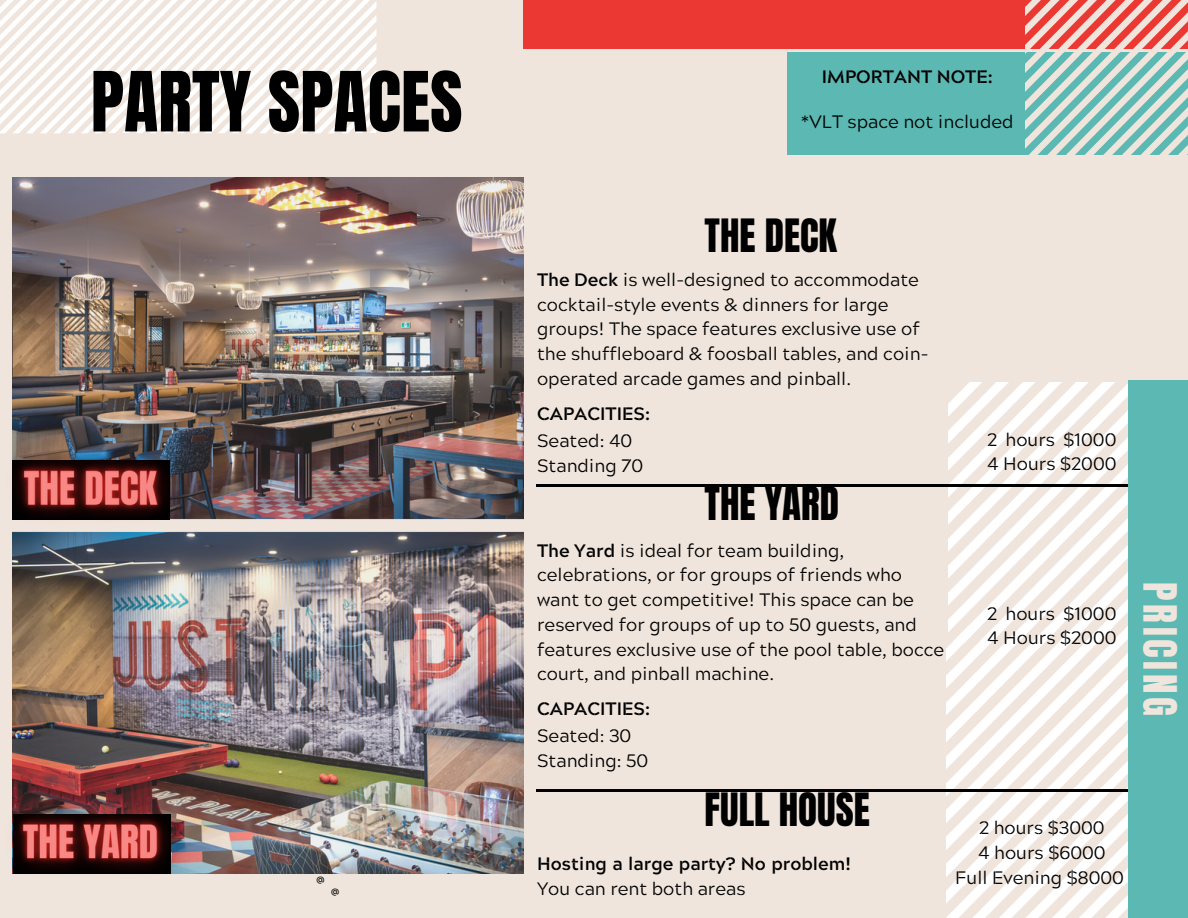
<style>
.page{position:relative;width:1188px;height:918px;background:#efe5dc}
.page>*{position:absolute;margin:0;border:0;box-sizing:border-box;transform-origin:0 0}
.t1{font:70.5px "Anton";color:#000}
.t2{font:39px "Anton";color:#000}
.t3{font:39px "Anton";letter-spacing:.09em;color:#efe5dc}
.t4{font:18px/24.8px "Acherus Militant 1";color:#000}
.t5{font:700 18px/27px "Acherus Militant 1";color:#000}
.s1{font-weight:700}
.s2{font-weight:400}
</style>
<div class="page">
<img style="left:12px;top:178px;width:511px;height:696px">
<svg style="left:0;top:0;width:377px;height:133px"></svg>
<svg style="left:536px;top:484px;width:410px;height:3px"></svg>
<svg style="left:946px;top:382px;width:182px;height:536px"></svg>
<svg style="left:536px;top:781px;width:592px;height:19px"></svg>
<div style="left:1128px;top:381px;width:60px;height:537px;background:#5cb8b2"></div>
<div style="left:787px;top:52px;width:401px;height:103px;background:#5cb8b2"></div>
<div style="left:524px;top:0;width:664px;height:49px;background:#eb3833"></div>
<svg style="left:1025px;top:0;width:163px;height:155px"></svg>
<img style="left:12px;top:420px;width:187px;height:139px">
<img style="left:12px;top:773px;width:187px;height:101px">
<h3 class="t1" style="left:91px;top:51px;width:373px">PARTY SPACES</h3>
<h3 class="t5" style="left:822px;top:64px;width:172px">IMPORTANT NOTE:</h3>
<h3 class="t4" style="left:801px;top:111px;width:214px">*VLT space not included</h3>
<h3 class="t2" style="left:705px;top:208px;width:134px">THE DECK</h3>
<p class="t4" style="left:537px;top:269px;width:393px"><span class="s1">The Deck</span> is well-designed to accommodate cocktail-style events &amp; dinners for large groups! The space features exclusive use of the shuffleboard &amp; foosball tables, and coin&shy;operated arcade games and pinball.</p>
<p class="t5" style="left:537px;top:402px;width:115px">CAPACITIES:<br><span class="s2">Seated: 40</span></p>
<p class="t4" style="left:537px;top:455px;width:108px">Standing 70</p>
<h2 class="t2" style="left:705px;top:475px;width:136px">THE YARD</h2>
<h2 class="t4" style="left:537px;top:540px;width:409px"><span class="s1">The Yard</span> is ideal for team building, celebrations, or for groups of friends who want to get competitive! This space can be reserved for groups of up to 50 guests, and features exclusive use of the pool table, bocce court, and pinball machine.</h2>
<h2 class="t5" style="left:537px;top:697px;width:115px">CAPACITIES:<br><span class="s2">Seated: 30</span></h2>
<h2 class="t4" style="left:537px;top:750px;width:113px">Standing: 50</h2>
<h3 class="t2" style="left:705px;top:781px;width:167px">FULL HOUSE</h3>
<h1 class="t5" style="left:537px;top:853px;width:316px;line-height:24.8px">Hosting a large party? No problem!<br><span class="s2">You can rent both areas</span></h1>
<p class="t4" style="left:987px;top:429px;width:131px">2 hours $1000<br>4 Hours $2000</p>
<h2 class="t4" style="left:987px;top:603px;width:131px">2 hours $1000<br>4 Hours $2000</h2>
<h3 class="t4" style="left:955px;top:817px;width:170px;text-align:center">2 hours $3000<br>4 hours $6000<br>Full Evening $8000</h3>
<p class="t3" style="left:1188px;top:582px;width:135px;rotate:90deg">PRICING</p>
</div>
